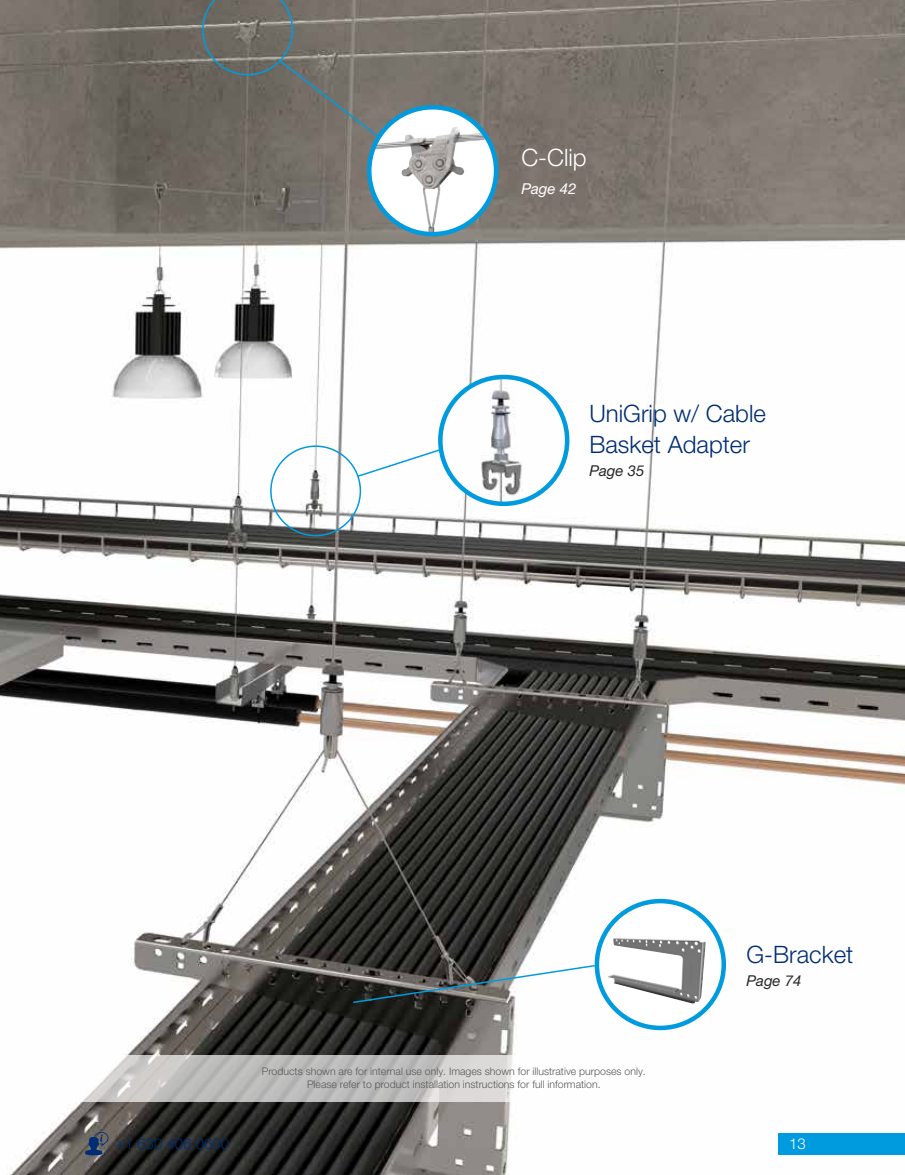
<style>
.page{position:relative;width:905px;height:1175px;background:#fff}
.page>*{position:absolute;margin:0;border:0;box-sizing:border-box;transform-origin:0 0}
.t1{font:300 24px/31.5px "Helvetica Neue LT Pro";color:#002d74}
.t2{font:300 24px "Helvetica Neue LT Pro";color:#fff}
.t3{font:300 15px "Helvetica Neue LT Pro";color:#002d74}
.t4{font:italic 15px "Helvetica Neue LT Pro";color:#292829}
.t5{font:italic 15px "Helvetica Neue LT Pro";color:#fff}
.t6{font:300 15px "Helvetica Neue LT Pro";color:#fff}
.t7{font:300 10.5px/13.2px "Helvetica Neue LT Pro";color:#58595b;text-align:center}
</style>
<div class="page">
<img style="left:0;top:0;width:904px;height:1174px">
<img style="left:440px;top:377px;width:127px;height:127px;border-radius:63px">
<div style="left:438px;top:375px;width:131px;height:131px;border:4px solid #009bdf;border-radius:50%"></div>
<svg style="left:597px;top:901px;width:126px;height:127px"></svg>
<img style="left:613px;top:937px;width:52px;height:16px">
<div style="left:594px;top:898px;width:132px;height:132px;border:4px solid #009bdf;border-radius:50%"></div>
<div style="left:270px;top:445px;width:91px;height:91px;border:2px solid #009bdf;border-radius:50%"></div>
<svg style="left:351px;top:964px;width:245px;height:40px"></svg>
<svg style="left:369px;top:107px;width:127px;height:127px"></svg>
<img style="left:373px;top:127px;width:83px;height:23px">
<div style="left:367px;top:105px;width:131px;height:131px;border:4px solid #009bdf;border-radius:50%"></div>
<svg style="left:0;top:1055px;width:904px;height:47px"></svg>
<svg style="left:356px;top:447px;width:87px;height:31px"></svg>
<div style="left:778px;top:1133px;width:126px;height:21px;background:#009bdf"></div>
<svg style="left:85px;top:1131px;width:24px;height:24px"></svg>
<svg style="left:202px;top:0;width:177px;height:138px;background:#726f69"></svg>
<h1 class="t2" style="left:521px;top:143px;width:67px">C-Clip</h1>
<h2 class="t5" style="left:521px;top:179px;width:57px">Page 42</h2>
<h1 class="t1" style="left:589px;top:397px;width:178px">UniGrip w/ Cable<br>Basket Adapter</h1>
<h2 class="t4" style="left:589px;top:462px;width:57px">Page 35</h2>
<p class="t7" style="left:262px;top:1064px;width:385px">Products shown are for internal use only. Images shown for illustrative purposes only.<br>Please refer to product installation instructions for full information.</p>
<h1 class="t1" style="left:746px;top:937px;width:108px">G-Bracket</h1>
<h2 class="t4" style="left:746px;top:971px;width:57px">Page 74</h2>
<h2 class="t3" style="left:116px;top:1134px;width:115px">+1 630 406 0600</h2>
<h2 class="t6" style="left:789px;top:1134px;width:18px">13</h2>
</div>
